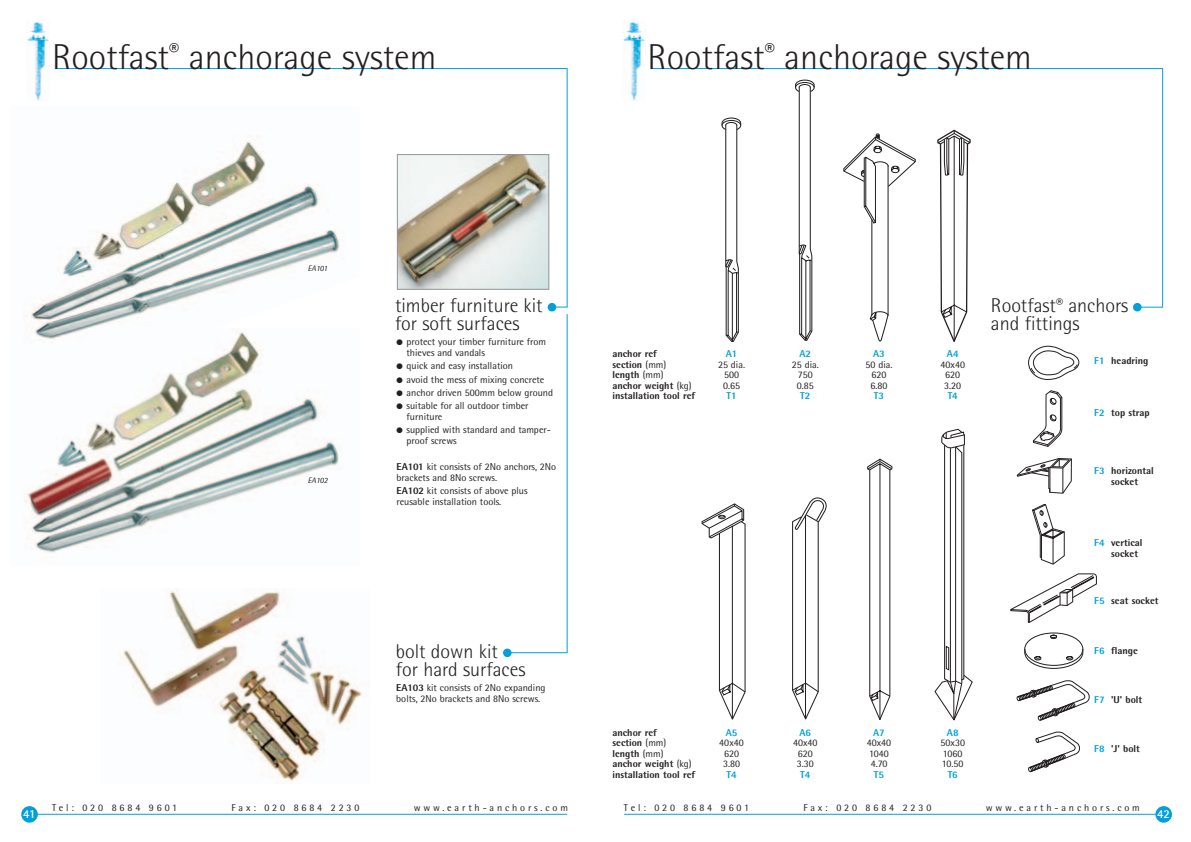
<style>
.page{position:relative;width:1191px;height:842px;background:#fff}
.page>*{position:absolute;margin:0;border:0;box-sizing:border-box;transform-origin:0 0}
.t1{font:300 36px "Rotis Semi Sans";color:#231f20}
.t2{font:300 20px/18px "Rotis Semi Sans";color:#231f20}
.t3{font:700 12px "Rotis Semi Sans";color:#fff}
.t4{font:10px/10.5px "Rotis Semi Sans";color:#231f20}
.t5{font:800 10px/11px "Rotis Semi Sans";color:#231f20;text-align:center}
.t6{font:10px "Rotis Semi Sans";letter-spacing:.285em;color:#231f20}
.t7{font:800 10px "Rotis Semi Sans";color:#00a0db}
.t8{font:italic 8px "Rotis Semi Sans";letter-spacing:-.01em;color:#231f20}
.s1{font-weight:800}
.s2{font-weight:400}
.s3{color:#00a0db}
</style>
<div class="page">
<svg style="left:1016px;top:346px;width:63px;height:148px"></svg>
<svg style="left:1032px;top:504px;width:33px;height:61px"></svg>
<svg style="left:1010px;top:573px;width:86px;height:50px"></svg>
<svg style="left:1024px;top:632px;width:59px;height:37px"></svg>
<svg style="left:1016px;top:680px;width:74px;height:41px"></svg>
<svg style="left:1028px;top:731px;width:52px;height:41px"></svg>
<img style="left:23px;top:347px;width:316px;height:206px">
<img style="left:23px;top:141px;width:317px;height:206px">
<img style="left:399px;top:156px;width:148px;height:132px">
<div style="left:397px;top:154px;width:152px;height:136px;border:1px solid #939598"></div>
<hr style="left:55px;top:68px;width:512px;height:1px;background:#00a0db">
<hr style="left:567px;top:68px;width:1px;height:239px;background:#00a0db">
<div style="left:547px;top:303px;width:9px;height:8px;background:#00a0db;border-radius:50%"></div>
<hr style="left:567px;top:314px;width:1px;height:339px;background:#00a0db">
<div style="left:503px;top:649px;width:8px;height:8px;background:#00a0db;border-radius:50%"></div>
<hr style="left:509px;top:652px;width:58px;height:1px;background:#00a0db">
<img style="left:26px;top:22px;width:23px;height:78px">
<svg style="left:721px;top:117px;width:20px;height:225px"></svg>
<svg style="left:795px;top:79px;width:20px;height:262px"></svg>
<svg style="left:843px;top:133px;width:73px;height:209px"></svg>
<svg style="left:937px;top:130px;width:34px;height:212px"></svg>
<svg style="left:701px;top:503px;width:45px;height:217px"></svg>
<svg style="left:792px;top:497px;width:35px;height:223px"></svg>
<svg style="left:867px;top:458px;width:26px;height:262px"></svg>
<svg style="left:934px;top:429px;width:39px;height:292px"></svg>
<hr style="left:651px;top:68px;width:511px;height:1px;background:#00a0db">
<hr style="left:1162px;top:68px;width:1px;height:239px;background:#00a0db">
<div style="left:1133px;top:303px;width:8px;height:8px;background:#00a0db;border-radius:50%"></div>
<svg style="left:1141px;top:307px;width:21px;height:1px"></svg>
<img style="left:622px;top:22px;width:23px;height:78px">
<hr style="left:30px;top:814px;width:537px;height:1px;background:#00a0db">
<hr style="left:624px;top:814px;width:539px;height:1px;background:#00a0db">
<div style="left:1155px;top:806px;width:17px;height:17px;background:#00a0db;border-radius:50%"></div>
<div style="left:21px;top:806px;width:17px;height:17px;background:#00a0db;border-radius:50%"></div>
<img style="left:122px;top:588px;width:240px;height:194px">
<p class="t1" style="left:52px;top:44px;width:386px">Rootfast<sup>®</sup> anchorage system</p>
<p class="t1" style="left:647px;top:44px;width:386px">Rootfast<sup>®</sup> anchorage system</p>
<p class="t8" style="left:308px;top:265px;width:21px">EA101</p>
<p class="t8" style="left:308px;top:477px;width:21px">EA102</p>
<p class="t2" style="left:395px;top:298px;width:149px">timber furniture kit for soft surfaces</p>
<p class="t4" style="left:406px;top:338px;width:141px;text-indent:-10px">● protect your timber furniture from thieves and vandals</p>
<p class="t4" style="left:396px;top:362px;width:118px">● quick and easy installation</p>
<p class="t4" style="left:396px;top:375px;width:149px">● avoid the mess of mixing concrete</p>
<p class="t4" style="left:396px;top:388px;width:158px">● anchor driven 500mm below ground</p>
<p class="t4" style="left:406px;top:402px;width:124px;text-indent:-10px">● suitable for all outdoor timber furniture</p>
<p class="t4" style="left:406px;top:425px;width:146px;text-indent:-10px">● supplied with standard and tamper&shy;proof screws</p>
<p class="t4" style="left:396px;top:463px;width:161px"><span class="s1">EA101</span> kit consists of 2No anchors, 2No brackets and 8No screws.</p>
<p class="t4" style="left:396px;top:486px;width:132px"><span class="s1">EA102</span> kit consists of above plus reusable installation tools.</p>
<p class="t2" style="left:396px;top:644px;width:131px">bolt down kit<br>for hard surfaces</p>
<p class="t4" style="left:396px;top:684px;width:151px"><span class="s1">EA103</span> kit consists of 2No expanding bolts, 2No brackets and 8No screws.</p>
<p class="t5" style="left:612px;top:349px;width:46px">anchor ref</p>
<p class="t7" style="left:725px;top:350px;width:13px">A1</p>
<p class="t7" style="left:799px;top:350px;width:13px">A2</p>
<p class="t7" style="left:873px;top:350px;width:13px">A3</p>
<p class="t7" style="left:947px;top:350px;width:13px">A4</p>
<p class="t5" style="left:612px;top:360px;width:55px">section <span class="s2">(mm)</span></p>
<p class="t4" style="left:718px;top:360px;width:28px">25 dia.</p>
<p class="t4" style="left:792px;top:360px;width:28px">25 dia.</p>
<p class="t4" style="left:865px;top:360px;width:28px">50 dia.</p>
<p class="t4" style="left:940px;top:360px;width:26px">40x40</p>
<p class="t5" style="left:612px;top:370px;width:53px">length <span class="s2">(mm)</span></p>
<p class="t4" style="left:724px;top:370px;width:17px">500</p>
<p class="t4" style="left:797px;top:370px;width:17px">750</p>
<p class="t4" style="left:871px;top:370px;width:17px">620</p>
<p class="t4" style="left:945px;top:370px;width:17px">620</p>
<p class="t5" style="left:612px;top:381px;width:81px">anchor weight <span class="s2">(kg)</span></p>
<p class="t4" style="left:723px;top:381px;width:19px">0.65</p>
<p class="t4" style="left:796px;top:381px;width:19px">0.85</p>
<p class="t4" style="left:870px;top:381px;width:19px">6.80</p>
<p class="t4" style="left:944px;top:381px;width:19px">3.20</p>
<p class="t5" style="left:612px;top:391px;width:84px">installation tool ref</p>
<p class="t7" style="left:726px;top:392px;width:12px">T1</p>
<p class="t7" style="left:800px;top:392px;width:12px">T2</p>
<p class="t7" style="left:874px;top:392px;width:12px">T3</p>
<p class="t7" style="left:947px;top:392px;width:12px">T4</p>
<p class="t5" style="left:612px;top:728px;width:46px">anchor ref</p>
<p class="t7" style="left:725px;top:729px;width:13px">A5</p>
<p class="t7" style="left:799px;top:729px;width:13px">A6</p>
<p class="t7" style="left:873px;top:729px;width:13px">A7</p>
<p class="t7" style="left:947px;top:729px;width:13px">A8</p>
<p class="t5" style="left:612px;top:738px;width:55px">section <span class="s2">(mm)</span></p>
<p class="t4" style="left:719px;top:738px;width:26px">40x40</p>
<p class="t4" style="left:793px;top:738px;width:26px">40x40</p>
<p class="t4" style="left:866px;top:738px;width:26px">40x40</p>
<p class="t4" style="left:940px;top:738px;width:26px">50x30</p>
<p class="t5" style="left:612px;top:749px;width:53px">length <span class="s2">(mm)</span></p>
<p class="t4" style="left:724px;top:749px;width:17px">620</p>
<p class="t4" style="left:797px;top:749px;width:17px">620</p>
<p class="t4" style="left:869px;top:749px;width:21px">1040</p>
<p class="t4" style="left:943px;top:749px;width:21px">1060</p>
<p class="t5" style="left:612px;top:759px;width:81px">anchor weight <span class="s2">(kg)</span></p>
<p class="t4" style="left:723px;top:759px;width:19px">3.80</p>
<p class="t4" style="left:796px;top:759px;width:19px">3.30</p>
<p class="t4" style="left:870px;top:759px;width:18px">4.70</p>
<p class="t4" style="left:942px;top:759px;width:23px">10.50</p>
<p class="t5" style="left:612px;top:770px;width:84px">installation tool ref</p>
<p class="t7" style="left:726px;top:771px;width:12px">T4</p>
<p class="t7" style="left:800px;top:771px;width:12px">T4</p>
<p class="t7" style="left:874px;top:771px;width:12px">T5</p>
<p class="t7" style="left:947px;top:771px;width:12px">T6</p>
<p class="t2" style="left:991px;top:298px;width:139px">Rootfast<sup>®</sup> anchors and fittings</p>
<p class="t5" style="left:1094px;top:356px;width:56px"><span class="s3">F1</span> headring</p>
<p class="t5" style="left:1094px;top:408px;width:57px"><span class="s3">F2</span> top strap</p>
<p class="t5" style="left:1094px;top:466px;width:61px"><span class="s3">F3</span> horizontal socket</p>
<p class="t5" style="left:1111px;top:538px;width:33px;text-align:left;text-indent:-17px"><span class="s3">F4</span> vertical socket</p>
<p class="t5" style="left:1094px;top:596px;width:66px"><span class="s3">F5</span> seat socket</p>
<p class="t5" style="left:1094px;top:646px;width:45px"><span class="s3">F6</span> flange</p>
<p class="t5" style="left:1094px;top:695px;width:50px"><span class="s3">F7</span> 'U' bolt</p>
<p class="t5" style="left:1094px;top:744px;width:47px"><span class="s3">F8</span> 'J' bolt</p>
<p class="t6" style="left:52px;top:804px;width:127px">Tel: 020 8684 9601</p>
<p class="t6" style="left:231px;top:804px;width:129px">Fax: 020 8684 2230</p>
<p class="t6" style="left:414px;top:804px;width:156px">www.earth-anchors.com</p>
<p class="t6" style="left:624px;top:804px;width:127px">Tel: 020 8684 9601</p>
<p class="t6" style="left:803px;top:804px;width:129px">Fax: 020 8684 2230</p>
<p class="t6" style="left:985px;top:804px;width:156px">www.earth-anchors.com</p>
<p class="t3" style="left:23px;top:810px;width:14px">41</p>
<p class="t3" style="left:1157px;top:810px;width:14px">42</p>
</div>
